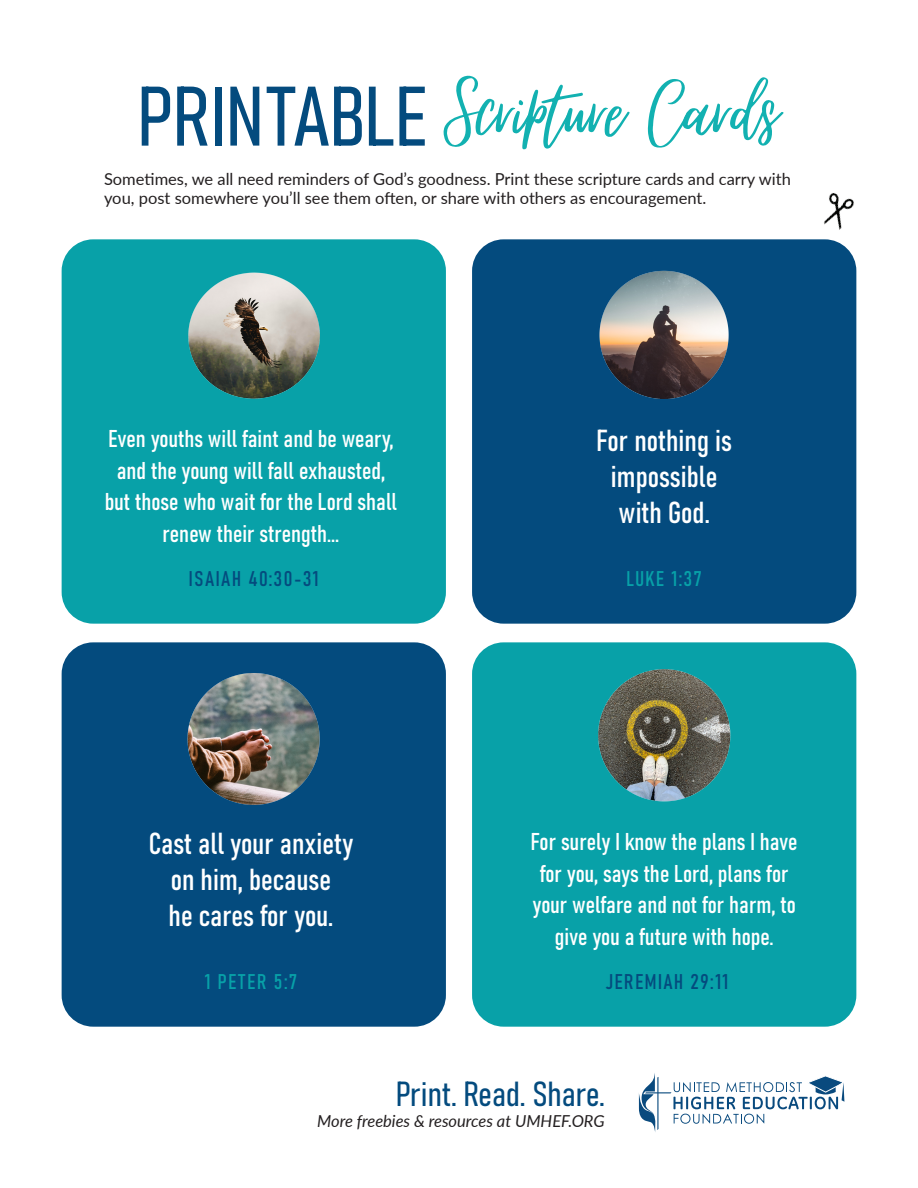
<style>
.page{position:relative;width:918px;height:1188px;background:#fff}
.page>*{position:absolute;margin:0;border:0;box-sizing:border-box;transform-origin:0 0}
.t1{font:108px "Virtual";color:#12b1b1}
.t2{font:34.35px "Bahnschrift";color:#044b7e}
.t3{font:30px/36px "Bahnschrift";color:#fff;text-align:center}
.t4{font:24px/31.5px "Bahnschrift";color:#fff;text-align:center}
.t5{font:21px "Bahnschrift";letter-spacing:.075em;color:#044b7e}
.t6{font:21px "Bahnschrift";letter-spacing:.075em;color:#08a1a8}
.t7{font:16.5px/19.5px "Lato";color:#231f20}
.t8{font:italic 16.5px "Lato";color:#231f20}
.s1{font-family:"Bahnschrift";font-size:83.1px;color:#044b7e}
</style>
<div class="page">
<div style="left:65px;top:242px;width:378px;height:379px;background:#08a1a8;border-radius:29px"></div>
<div style="left:62px;top:239px;width:384px;height:385px;border:6px solid #08a1a8;border-radius:29px"></div>
<div style="left:475px;top:242px;width:378px;height:379px;background:#044b7e;border-radius:29px"></div>
<div style="left:472px;top:239px;width:384px;height:385px;border:6px solid #044b7e;border-radius:29px"></div>
<div style="left:65px;top:645px;width:378px;height:379px;background:#044b7e;border-radius:29px"></div>
<div style="left:62px;top:642px;width:384px;height:385px;border:6px solid #044b7e;border-radius:29px"></div>
<div style="left:475px;top:645px;width:378px;height:379px;background:#08a1a8;border-radius:29px"></div>
<div style="left:472px;top:642px;width:384px;height:385px;border:6px solid #08a1a8;border-radius:29px"></div>
<svg style="left:639px;top:1073px;width:206px;height:59px"></svg>
<img style="left:188px;top:272px;width:132px;height:127px">
<img style="left:600px;top:270px;width:129px;height:129px">
<img style="left:188px;top:673px;width:132px;height:131px">
<img style="left:598px;top:670px;width:132px;height:131px">
<img style="left:824px;top:193px;width:30px;height:37px">
<h1 class="t1" style="left:138px;top:59px;width:644px"><span class="s1">PRINTABLE</span> Scripture Cards</h1>
<p class="t7" style="left:104px;top:168px;width:688px">Sometimes, we all need reminders of God’s goodness. Print these scripture cards and carry with you, post somewhere you’ll see them often, or share with others as encouragement.</p>
<p class="t4" style="left:105px;top:421px;width:294px">Even youths will faint and be weary, and the young will fall exhausted, but those who wait for the Lord shall renew their strength...</p>
<p class="t5" style="left:189px;top:562px;width:131px">ISAIAH 40:30-31</p>
<p class="t3" style="left:149px;top:824px;width:206px">Cast all your anxiety on him, because<br>he cares for you.</p>
<p class="t6" style="left:205px;top:965px;width:94px">1 PETER 5:7</p>
<p class="t3" style="left:597px;top:421px;width:137px">For nothing is impossible with God.</p>
<p class="t6" style="left:627px;top:563px;width:77px">LUKE 1:37</p>
<p class="t4" style="left:531px;top:824px;width:268px">For surely I know the plans I have for you, says the Lord, plans for your welfare and not for harm, to give you a future with hope.</p>
<p class="t5" style="left:606px;top:965px;width:124px">JEREMIAH 29:11</p>
<h2 class="t2" style="left:396px;top:1067px;width:210px">Print. Read. Share.</h2>
<p class="t8" style="left:317px;top:1109px;width:289px">More freebies &amp; resources at UMHEF.ORG</p>
</div>
